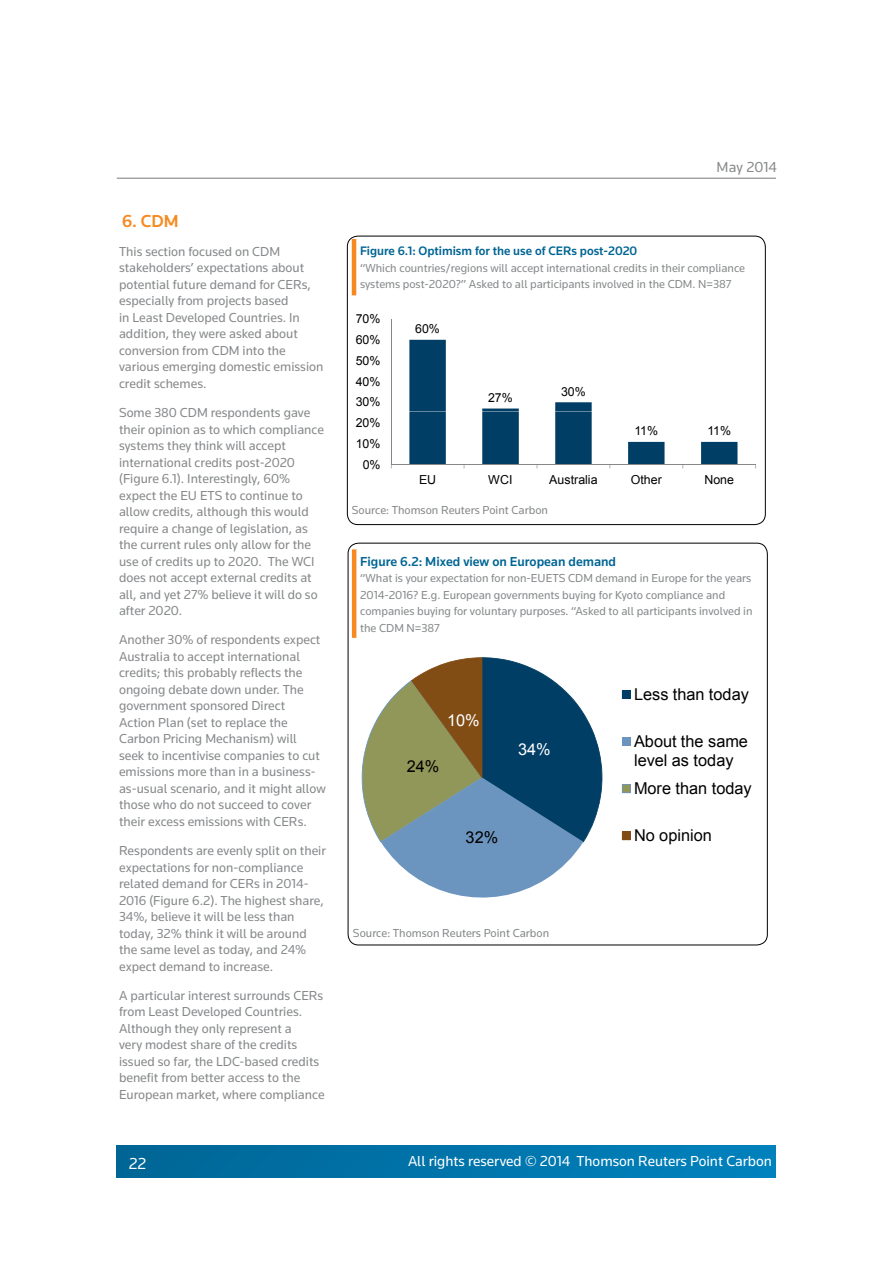
<style>
.page{position:relative;width:893px;height:1263px;background:#fff}
.page>*{position:absolute;margin:0;border:0;box-sizing:border-box;transform-origin:0 0}
.t1{font:500 18px "Knowledge";color:#f6891f}
.t2{font:16.5px "Knowledge";color:#fff}
.t3{font:16.35px/18.9px "Arial";color:#000}
.t4{font:16.35px "Arial";color:#fff}
.t5{font:15px "Knowledge";color:#fff}
.t6{font:15px "Knowledge";letter-spacing:.005em;color:#86888a}
.t7{font:13.5px/16.5px "Knowledge";color:#86888a}
.t8{font:500 13.5px "Knowledge";color:#006594}
.t9{font:500 12.75px "Knowledge";color:#006594}
.t10{font:12.45px "Arial";color:#000}
.t11{font:12px/16.5px "Knowledge";color:#86888a}
</style>
<div class="page">
<div style="left:117px;top:1146px;width:659px;height:32px;background:linear-gradient(to right,#006696,#0082be)"></div>
<hr style="left:117px;top:178px;width:659px;height:1px;background:#86888a">
<div style="left:347px;top:236px;width:418px;height:289px;border:1px solid #000;border-radius:11px"></div>
<hr style="left:352px;top:239px;width:4px;height:56px;background:#f6891f">
<hr style="left:352px;top:549px;width:4px;height:89px;background:#f6891f">
<hr style="left:391px;top:319px;width:1px;height:92px;background:#878787">
<hr style="left:391px;top:411px;width:1px;height:54px;background:#878787">
<hr style="left:391px;top:464px;width:365px;height:1px;background:#878787">
<svg style="left:409px;top:340px;width:328px;height:128px"></svg>
<svg style="left:361px;top:657px;width:270px;height:241px"></svg>
<h1 class="t1" style="left:122px;top:209px;width:58px">6. CDM</h1>
<p class="t7" style="left:119px;top:243px;width:206px">This section focused on CDM stakeholders’ expectations about potential future demand for CERs, especially from projects based<br>in Least Developed Countries. In addition, they were asked about conversion from CDM into the various emerging domestic emission credit schemes.</p>
<p class="t7" style="left:119px;top:404px;width:206px">Some 380 CDM respondents gave their opinion as to which compliance systems they think will accept international credits post-2020 (Figure 6.1). Interestingly, 60% expect the EU ETS to continue to allow credits, although this would require a change of legislation, as the current rules only allow for the use of credits up to 2020. The WCI does not accept external credits at all, and yet 27% believe it will do so after 2020.</p>
<p class="t7" style="left:119px;top:631px;width:208px">Another 30% of respondents expect Australia to accept international credits; this probably reflects the ongoing debate down under. The government sponsored Direct<br>Action Plan (set to replace the Carbon Pricing Mechanism) will<br>seek to incentivise companies to cut emissions more than in a business&shy;as-usual scenario, and it might allow those who do not succeed to cover their excess emissions with CERs.</p>
<p class="t7" style="left:119px;top:842px;width:208px">Respondents are evenly split on their expectations for non-compliance related demand for CERs in 2014- 2016 (Figure 6.2). The highest share, 34%, believe it will be less than today, 32% think it will be around the same level as today, and 24% expect demand to increase.</p>
<p class="t7" style="left:119px;top:987px;width:207px">A particular interest surrounds CERs from Least Developed Countries.<br>Although they only represent a<br>very modest share of the credits issued so far, the LDC-based credits benefit from better access to the European market, where compliance</p>
<p class="t6" style="left:717px;top:158px;width:62px">May 2014</p>
<p class="t9" style="left:360px;top:243px;width:279px">Figure 6.1: Optimism for the use of CERs post-2020</p>
<p class="t11" style="left:360px;top:259px;width:387px">“Which countries/regions will accept international credits in their compliance systems post-2020?” Asked to all participants involved in the CDM. N=387</p>
<p class="t10" style="left:356px;top:310px;width:26px">70%</p>
<p class="t10" style="left:356px;top:331px;width:26px">60%</p>
<p class="t10" style="left:356px;top:352px;width:26px">50%</p>
<p class="t10" style="left:356px;top:373px;width:26px">40%</p>
<p class="t10" style="left:356px;top:394px;width:26px">30%</p>
<p class="t10" style="left:356px;top:415px;width:26px">20%</p>
<p class="t10" style="left:356px;top:435px;width:26px">10%</p>
<p class="t10" style="left:363px;top:456px;width:19px">0%</p>
<p class="t10" style="left:415px;top:321px;width:26px">60%</p>
<p class="t10" style="left:488px;top:389px;width:26px">27%</p>
<p class="t10" style="left:561px;top:383px;width:26px">30%</p>
<p class="t10" style="left:634px;top:423px;width:25px">11%</p>
<p class="t10" style="left:707px;top:423px;width:25px">11%</p>
<p class="t10" style="left:419px;top:471px;width:19px">EU</p>
<p class="t10" style="left:488px;top:471px;width:26px">WCI</p>
<p class="t10" style="left:549px;top:471px;width:50px">Australia</p>
<p class="t10" style="left:631px;top:471px;width:33px">Other</p>
<p class="t10" style="left:704px;top:471px;width:31px">None</p>
<p class="t11" style="left:352px;top:501px;width:198px">Source: Thomson Reuters Point Carbon</p>
<p class="t8" style="left:360px;top:553px;width:257px">Figure 6.2: Mixed view on European demand</p>
<p class="t11" style="left:360px;top:570px;width:394px">“What is your expectation for non-EUETS CDM demand in Europe for the years 2014-2016? E.g. European governments buying for Kyoto compliance and companies buying for voluntary purposes. “Asked to all participants involved in the CDM N=387</p>
<p class="t4" style="left:447px;top:710px;width:34px">10%</p>
<p class="t3" style="left:407px;top:757px;width:34px">24%</p>
<p class="t4" style="left:518px;top:738px;width:34px">34%</p>
<p class="t3" style="left:466px;top:828px;width:34px">32%</p>
<p class="t11" style="left:353px;top:924px;width:198px">Source: Thomson Reuters Point Carbon</p>
<p class="t3" style="left:634px;top:685px;width:116px">Less than today</p>
<p class="t3" style="left:634px;top:732px;width:115px">About the same level as today</p>
<p class="t3" style="left:634px;top:779px;width:119px">More than today</p>
<p class="t3" style="left:634px;top:826px;width:79px">No opinion</p>
<p class="t2" style="left:129px;top:1153px;width:19px">22</p>
<p class="t5" style="left:408px;top:1151px;width:365px">All rights reserved © 2014 Thomson Reuters Point Carbon</p>
</div>
